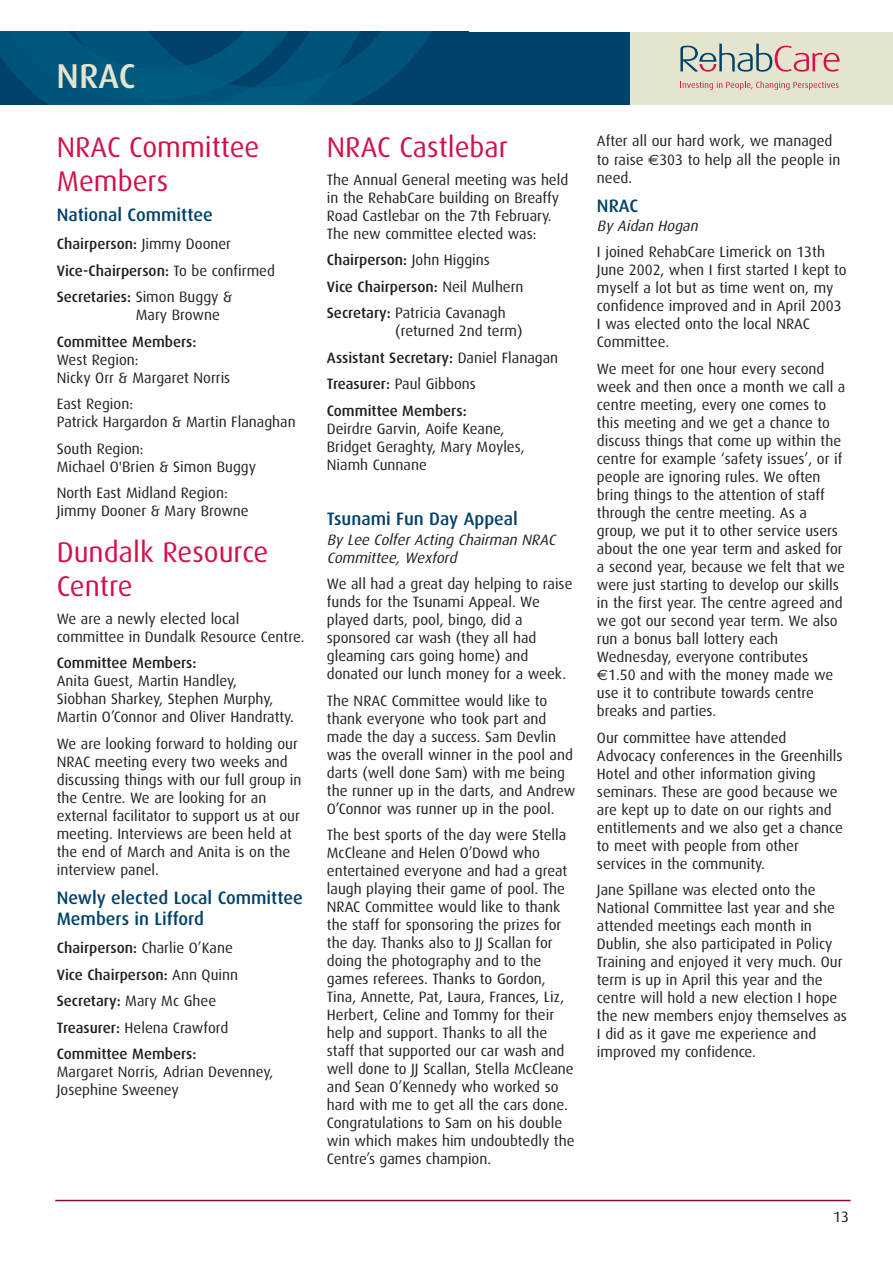
<style>
.page{position:relative;width:893px;height:1263px;background:#fff}
.page>*{position:absolute;margin:0;border:0;box-sizing:border-box;transform-origin:0 0}
.t1{font:500 34.5px "Dax";color:#e5e5cf}
.t2{font:28.5px/34.2px "Dax";color:#d31048}
.t3{font:500 18px/21.6px "Dax";color:#00426a}
.t4{font:15px/18px "Dax";color:#231f20}
.t5{font:500 15px/26.5px "Dax";color:#231f20}
.t6{font:italic 15px/18px "Dax";color:#231f20}
.s1{font-weight:400}
.s2{font-family:"Euro Sans"}
</style>
<div class="page">
<div style="left:0;top:32px;width:892px;height:72px;background:#e5e5cf"></div>
<div style="left:0;top:32px;width:629px;height:72px;background:#00426a"></div>
<img style="left:0;top:32px;width:431px;height:72px">
<svg style="left:680px;top:81px;width:159px;height:9px"></svg>
<svg style="left:680px;top:44px;width:159px;height:28px"></svg>
<hr style="left:55px;top:1200px;width:796px;height:1px;background:#8d0b3a">
<h1 class="t1" style="left:57px;top:61px;width:80px">NRAC</h1>
<h2 class="t2" style="left:57px;top:131px;width:204px">NRAC Committee<br>Members</h2>
<p class="t3" style="left:57px;top:205px;width:157px">National Committee</p>
<p class="t5" style="left:57px;top:231px;width:220px">Chairperson: <span class="s1">Jimmy Dooner<br></span>Vice-Chairperson: <span class="s1">To be confirmed<br></span>Secretaries: <span class="s1">Simon Buggy &amp;</span></p>
<p class="t4" style="left:136px;top:307px;width:86px">Mary Browne</p>
<p class="t5" style="left:57px;top:329px;width:141px">Committee Members:</p>
<p class="t4" style="left:57px;top:351px;width:175px">West Region:<br>Nicky Orr &amp; Margaret Norris</p>
<p class="t4" style="left:57px;top:396px;width:240px">East Region:<br>Patrick Hargardon &amp; Martin Flanaghan</p>
<p class="t4" style="left:57px;top:440px;width:201px">South Region:<br>Michael O'Brien &amp; Simon Buggy</p>
<p class="t4" style="left:57px;top:485px;width:194px">North East Midland Region:<br>Jimmy Dooner &amp; Mary Browne</p>
<h2 class="t2" style="left:57px;top:536px;width:213px">Dundalk Resource<br>Centre</h2>
<p class="t4" style="left:57px;top:610px;width:249px">We are a newly elected local committee in Dundalk Resource Centre.</p>
<p class="t5" style="left:57px;top:650px;width:141px">Committee Members:</p>
<p class="t4" style="left:57px;top:673px;width:239px">Anita Guest, Martin Handley,<br>Siobhan Sharkey, Stephen Murphy,<br>Martin O’Connor and Oliver Handratty.</p>
<p class="t4" style="left:57px;top:735px;width:246px">We are looking forward to holding our NRAC meeting every two weeks and discussing things with our full group in the Centre. We are looking for an external facilitator to support us at our meeting. Interviews are been held at the end of March and Anita is on the interview panel.</p>
<p class="t3" style="left:57px;top:887px;width:248px">Newly elected Local Committee<br>Members in Lifford</p>
<p class="t5" style="left:57px;top:935px;width:183px">Chairperson: <span class="s1">Charlie O’Kane<br></span>Vice Chairperson: <span class="s1">Ann Quinn<br></span>Secretary: <span class="s1">Mary Mc Ghee<br></span>Treasurer: <span class="s1">Helena Crawford<br></span>Committee Members:</p>
<p class="t4" style="left:57px;top:1064px;width:218px">Margaret Norris, Adrian Devenney,<br>Josephine Sweeney</p>
<h2 class="t2" style="left:327px;top:131px;width:183px">NRAC Castlebar</h2>
<p class="t4" style="left:327px;top:171px;width:243px">The Annual General meeting was held in the RehabCare building on Breaffy Road Castlebar on the 7th February.<br>The new committee elected was:</p>
<p class="t5" style="left:327px;top:247px;width:198px">Chairperson: <span class="s1">John Higgins<br></span>Vice Chairperson: <span class="s1">Neil Mulhern<br></span>Secretary: <span class="s1">Patricia Cavanagh</span></p>
<p class="t5" style="left:327px;top:318px;width:233px;text-indent:68px"><span class="s1">(returned 2nd term)<br></span>Assistant Secretary: <span class="s1">Daniel Flanagan<br></span>Treasurer: <span class="s1">Paul Gibbons<br></span>Committee Members:</p>
<p class="t4" style="left:327px;top:420px;width:199px">Deirdre Garvin, Aoife Keane,<br>Bridget Geraghty, Mary Moyles,<br>Niamh Cunnane</p>
<p class="t3" style="left:327px;top:509px;width:192px">Tsunami Fun Day Appeal</p>
<p class="t6" style="left:327px;top:531px;width:233px">By Lee Colfer Acting Chairman NRAC<br>Committee, Wexford</p>
<p class="t4" style="left:327px;top:575px;width:247px">We all had a great day helping to raise funds for the Tsunami Appeal. We played darts, pool, bingo, did a sponsored car wash (they all had gleaming cars going home) and donated our lunch money for a week.</p>
<p class="t4" style="left:327px;top:692px;width:250px">The NRAC Committee would like to thank everyone who took part and made the day a success. Sam Devlin was the overall winner in the pool and darts (well done Sam) with me being the runner up in the darts, and Andrew O’Connor was runner up in the pool.</p>
<p class="t4" style="left:327px;top:826px;width:249px">The best sports of the day were Stella McCleane and Helen O’Dowd who entertained everyone and had a great laugh playing their game of pool. The NRAC Committee would like to thank the staff for sponsoring the prizes for the day. Thanks also to JJ Scallan for doing the photography and to the games referees. Thanks to Gordon, Tina, Annette, Pat, Laura, Frances, Liz, Herbert, Celine and Tommy for their help and support. Thanks to all the staff that supported our car wash and well done to JJ Scallan, Stella McCleane and Sean O’Kennedy who worked so hard with me to get all the cars done.<br>Congratulations to Sam on his double win which makes him undoubtedly the Centre’s games champion.</p>
<p class="t4" style="left:597px;top:133px;width:245px">After all our hard work, we managed to raise <span class="s2">€</span>303 to help all the people in need.</p>
<p class="t3" style="left:597px;top:195px;width:43px">NRAC</p>
<p class="t6" style="left:597px;top:217px;width:105px">By Aidan Hogan</p>
<p class="t4" style="left:597px;top:244px;width:251px">I joined RehabCare Limerick on 13th<br>June 2002, when I first started I kept to myself a lot but as time went on, my confidence improved and in April 2003<br>I was elected onto the local NRAC<br>Committee.</p>
<p class="t4" style="left:597px;top:360px;width:250px">We meet for one hour every second week and then once a month we call a centre meeting, every one comes to this meeting and we get a chance to discuss things that come up within the centre for example ‘safety issues’, or if people are ignoring rules. We often bring things to the attention of staff through the centre meeting. As a group, we put it to other service users about the one year term and asked for a second year, because we felt that we were just starting to develop our skills in the first year. The centre agreed and we got our second year term. We also run a bonus ball lottery each Wednesday, everyone contributes <span class="s2">€</span>1.50 and with the money made we use it to contribute towards centre breaks and parties.</p>
<p class="t4" style="left:597px;top:729px;width:247px">Our committee have attended Advocacy conferences in the Greenhills Hotel and other information giving seminars. These are good because we are kept up to date on our rights and entitlements and we also get a chance to meet with people from other services in the community.</p>
<p class="t4" style="left:597px;top:881px;width:252px">Jane Spillane was elected onto the National Committee last year and she attended meetings each month in Dublin, she also participated in Policy Training and enjoyed it very much. Our term is up in April this year and the centre will hold a new election I hope the new members enjoy themselves as I did as it gave me experience and improved my confidence.</p>
<p class="t4" style="left:833px;top:1209px;width:17px">13</p>
</div>
